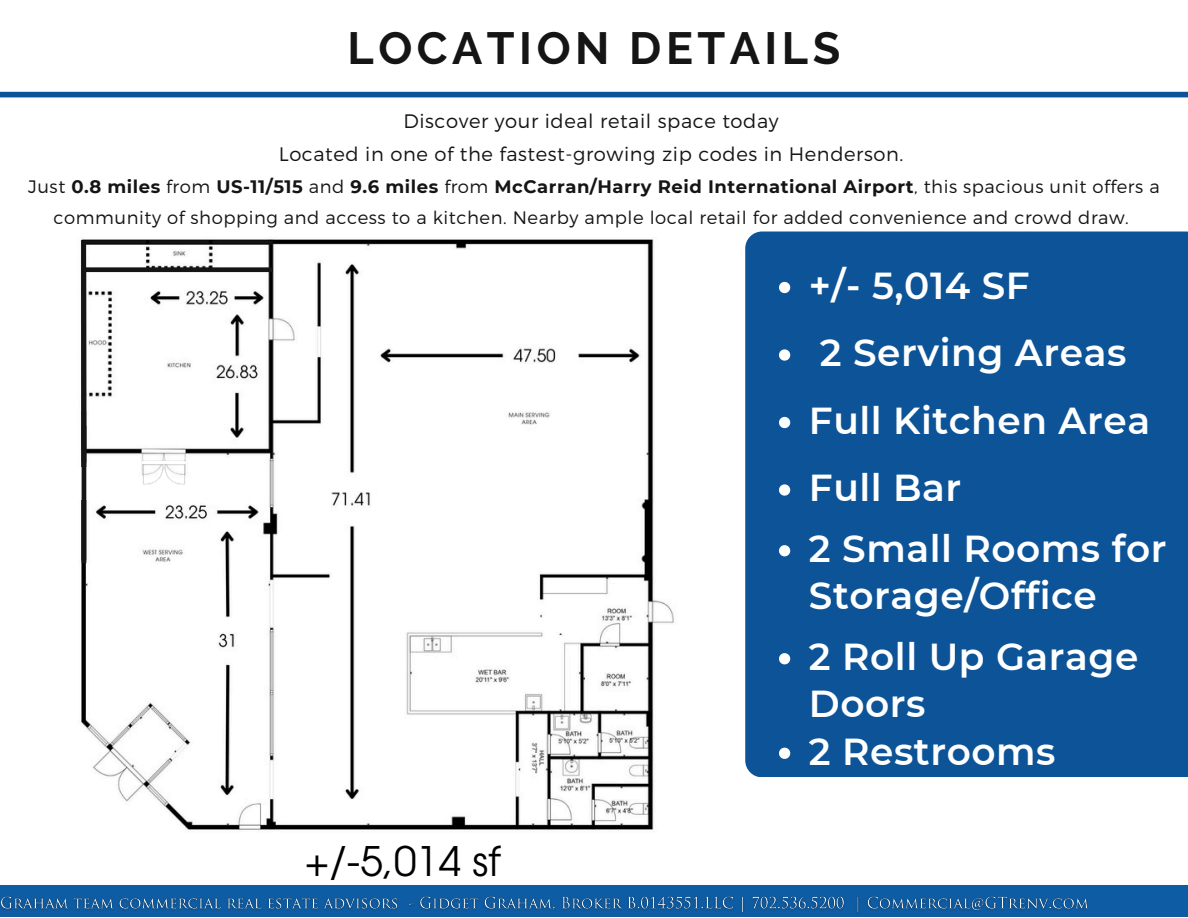
<style>
.page{position:relative;width:1188px;height:918px;background:#fff}
.page>*{position:absolute;margin:0;border:0;box-sizing:border-box;transform-origin:0 0}
.t1{font:700 45px "Raleway";letter-spacing:.1em;color:#151515}
.t2{font:40.5px "Avant Garde LT";color:#000}
.t3{font:600 37.5px/47.2px "Montserrat";letter-spacing:.015em;color:#fff}
.t4{font:300 19.5px/32.7px "Montserrat";letter-spacing:.03em;color:#151515;text-align:center}
.t5{font:300 18px/31.5px "Montserrat";letter-spacing:.03em;color:#151515;text-align:center}
.s1{font-weight:700}
</style>
<div class="page">
<div style="left:0;top:92px;width:1188px;height:5px;background:#0c5497"></div>
<img style="left:80px;top:239px;width:594px;height:591px">
<div style="left:83px;top:267px;width:190px;height:5px;background:#151515"></div>
<div style="left:81px;top:268px;width:5px;height:194px;background:#151515"></div>
<div style="left:73px;top:467px;width:44px;height:33px;background:#fff"></div>
<hr style="left:82px;top:426px;width:4px;height:137px;background:#151515">
<img style="left:166px;top:459px;width:21px;height:27px">
<img style="left:141px;top:459px;width:25px;height:27px">
<svg style="left:142px;top:461px;width:44px;height:4px"></svg>
<div style="left:745px;top:232px;width:443px;height:545px;background:#0c5497"></div>
<svg style="left:779px;top:282px;width:11px;height:11px"></svg>
<svg style="left:779px;top:349px;width:11px;height:12px"></svg>
<svg style="left:779px;top:417px;width:11px;height:11px"></svg>
<svg style="left:779px;top:484px;width:11px;height:12px"></svg>
<svg style="left:779px;top:545px;width:11px;height:11px"></svg>
<svg style="left:779px;top:653px;width:11px;height:11px"></svg>
<svg style="left:779px;top:748px;width:11px;height:11px"></svg>
<div style="left:0;top:885px;width:1188px;height:31px;background:#0e5ca3"></div>
<img style="left:0;top:896px;width:1096px;height:21px">
<p class="t1" style="left:348px;top:21px;width:494px">LOCATION DETAILS</p>
<h4 class="t4" style="left:279px;top:104px;width:626px">Discover your ideal retail space today<br>Located in one of the fastest-growing zip codes in Henderson.</h4>
<h4 class="t5" style="left:28px;top:169px;width:1133px">Just <span class="s1">0.8 miles</span> from <span class="s1">US-11/515</span> and <span class="s1">9.6 miles</span> from <span class="s1">McCarran/Harry Reid International Airport</span>, this spacious unit offers a community of shopping and access to a kitchen. Nearby ample local retail for added convenience and crowd draw.</h4>
<p class="t2" style="left:305px;top:837px;width:198px">+/-5,014 sf</p>
<p class="t3" style="left:809px;top:262px;width:222px">+/- 5,014 SF</p>
<p class="t3" style="left:820px;top:329px;width:308px">2 Serving Areas</p>
<h2 class="t3" style="left:809px;top:397px;width:343px">Full Kitchen Area</h2>
<p class="t3" style="left:809px;top:464px;width:154px">Full Bar</p>
<p class="t3" style="left:809px;top:525px;width:359px">2 Small Rooms for<br>Storage/Office</p>
<p class="t3" style="left:809px;top:633px;width:331px">2 Roll Up Garage<br>Doors</p>
<p class="t3" style="left:809px;top:727px;width:248px">2 Restrooms</p>
</div>
